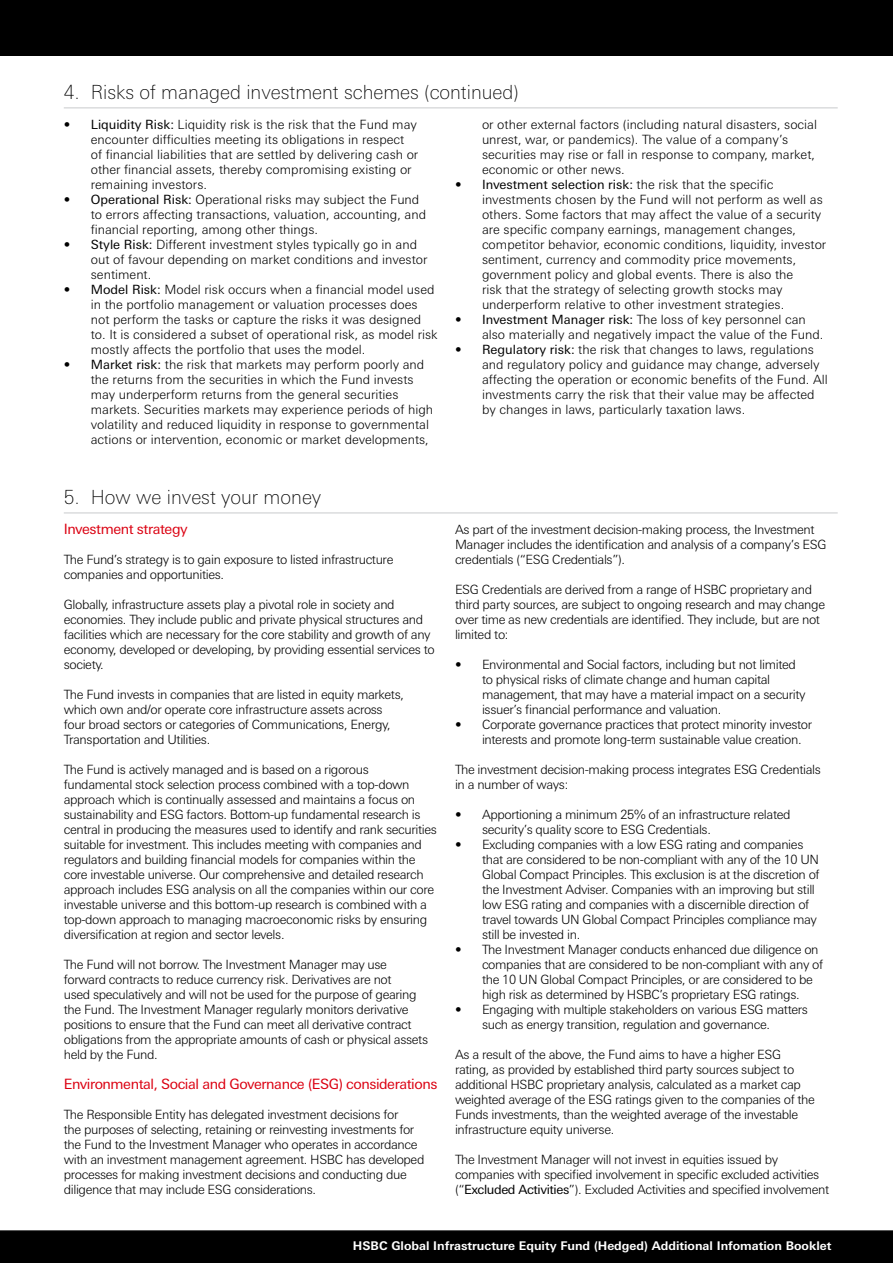
<style>
.page{position:relative;width:893px;height:1263px;background:#fff}
.page>*{position:absolute;margin:0;border:0;box-sizing:border-box;transform-origin:0 0}
.Artisan_heading_PDS{font:100 19.5px "Univers Nextfor HSBC";color:#000}
.t1{font:14.25px "Univers Nextfor HSBC";letter-spacing:-.03em;color:#db0011}
.t2{font:300 12.75px/15px "Univers Nextfor HSBC";letter-spacing:-.03em;color:#000}
.t3{font:300 12.75px/15px "Univers Nextfor HSBC";color:#000}
.t4{font:700 12px "Univers Nextfor HSBC";color:#fff}
.s1{font-weight:400}
</style>
<div class="page">
<div style="left:0;top:0;width:893px;height:55px;background:#000"></div>
<div style="left:0;top:1230px;width:893px;height:33px;background:#000"></div>
<hr style="left:64px;top:513px;width:774px;height:1px;background:#c9cacc">
<hr style="left:64px;top:108px;width:774px;height:1px;background:#c9cacc">
<p class="Artisan_heading_PDS" style="left:64px;top:78px;width:457px">4. Risks of managed investment schemes (continued)</p>
<p class="t3" style="left:91px;top:116px;width:329px;text-indent:-27px">• <span class="s1">Liquidity Risk:</span> Liquidity risk is the risk that the Fund may encounter difficulties meeting its obligations in respect of financial liabilities that are settled by delivering cash or other financial assets, thereby compromising existing or remaining investors.</p>
<p class="t3" style="left:91px;top:191px;width:337px;text-indent:-27px">• <span class="s1">Operational Risk:</span> Operational risks may subject the Fund to errors affecting transactions, valuation, accounting, and financial reporting, among other things.</p>
<p class="t3" style="left:91px;top:236px;width:338px;text-indent:-27px">• <span class="s1">Style Risk:</span> Different investment styles typically go in and out of favour depending on market conditions and investor sentiment.</p>
<p class="t3" style="left:91px;top:281px;width:349px;text-indent:-27px">• <span class="s1">Model Risk:</span> Model risk occurs when a financial model used in the portfolio management or valuation processes does not perform the tasks or capture the risks it was designed to. It is considered a subset of operational risk, as model risk mostly affects the portfolio that uses the model.</p>
<p class="t3" style="left:91px;top:356px;width:344px;text-indent:-27px">• <span class="s1">Market risk:</span> the risk that markets may perform poorly and the returns from the securities in which the Fund invests may underperform returns from the general securities markets. Securities markets may experience periods of high volatility and reduced liquidity in response to governmental actions or intervention, economic or market developments,</p>
<p class="Artisan_heading_PDS" style="left:64px;top:483px;width:259px">5. How we invest your money</p>
<p class="t1" style="left:64px;top:519px;width:125px">Investment strategy</p>
<p class="t2" style="left:64px;top:551px;width:331px">The Fund’s strategy is to gain exposure to listed infrastructure companies and opportunities.</p>
<p class="t2" style="left:64px;top:596px;width:372px">Globally, infrastructure assets play a pivotal role in society and economies. They include public and private physical structures and facilities which are necessary for the core stability and growth of any economy, developed or developing, by providing essential services to society.</p>
<p class="t2" style="left:64px;top:686px;width:342px">The Fund invests in companies that are listed in equity markets, which own and/or operate core infrastructure assets across four broad sectors or categories of Communications, Energy, Transportation and Utilities.</p>
<p class="t2" style="left:64px;top:761px;width:375px">The Fund is actively managed and is based on a rigorous fundamental stock selection process combined with a top-down approach which is continually assessed and maintains a focus on sustainability and ESG factors. Bottom-up fundamental research is central in producing the measures used to identify and rank securities suitable for investment. This includes meeting with companies and regulators and building financial models for companies within the core investable universe. Our comprehensive and detailed research approach includes ESG analysis on all the companies within our core investable universe and this bottom-up research is combined with a top-down approach to managing macroeconomic risks by ensuring diversification at region and sector levels.</p>
<p class="t2" style="left:64px;top:956px;width:366px">The Fund will not borrow. The Investment Manager may use forward contracts to reduce currency risk. Derivatives are not<br>used speculatively and will not be used for the purpose of gearing the Fund. The Investment Manager regularly monitors derivative positions to ensure that the Fund can meet all derivative contract obligations from the appropriate amounts of cash or physical assets held by the Fund.</p>
<p class="t1" style="left:64px;top:1074px;width:375px">Environmental, Social and Governance (ESG) considerations</p>
<p class="t2" style="left:64px;top:1106px;width:362px">The Responsible Entity has delegated investment decisions for<br>the purposes of selecting, retaining or reinvesting investments for the Fund to the Investment Manager who operates in accordance with an investment management agreement. HSBC has developed processes for making investment decisions and conducting due diligence that may include ESG considerations.</p>
<p class="t3" style="left:482px;top:116px;width:337px">or other external factors (including natural disasters, social unrest, war, or pandemics). The value of a company’s securities may rise or fall in response to company, market, economic or other news.</p>
<p class="t3" style="left:482px;top:176px;width:346px;text-indent:-27px">• <span class="s1">Investment selection risk:</span> the risk that the specific investments chosen by the Fund will not perform as well as others. Some factors that may affect the value of a security are specific company earnings, management changes, competitor behavior, economic conditions, liquidity, investor sentiment, currency and commodity price movements, government policy and global events. There is also the<br>risk that the strategy of selecting growth stocks may underperform relative to other investment strategies.</p>
<p class="t3" style="left:482px;top:311px;width:343px;text-indent:-27px">• <span class="s1">Investment Manager risk:</span> The loss of key personnel can also materially and negatively impact the value of the Fund.</p>
<p class="t3" style="left:482px;top:341px;width:347px;text-indent:-27px">• <span class="s1">Regulatory risk:</span> the risk that changes to laws, regulations and regulatory policy and guidance may change, adversely affecting the operation or economic benefits of the Fund. All investments carry the risk that their value may be affected by changes in laws, particularly taxation laws.</p>
<p class="t2" style="left:455px;top:521px;width:373px">As part of the investment decision-making process, the Investment<br>Manager includes the identification and analysis of a company’s ESG credentials (“ESG Credentials”).</p>
<p class="t2" style="left:455px;top:581px;width:372px">ESG Credentials are derived from a range of HSBC proprietary and third party sources, are subject to ongoing research and may change over time as new credentials are identified. They include, but are not limited to:</p>
<p class="t2" style="left:482px;top:656px;width:325px;text-indent:-27px">• Environmental and Social factors, including but not limited to physical risks of climate change and human capital management, that may have a material impact on a security issuer’s financial performance and valuation.</p>
<p class="t2" style="left:482px;top:716px;width:332px;text-indent:-27px">• Corporate governance practices that protect minority investor interests and promote long-term sustainable value creation.</p>
<p class="t2" style="left:455px;top:761px;width:367px">The investment decision-making process integrates ESG Credentials in a number of ways:</p>
<p class="t2" style="left:482px;top:806px;width:310px;text-indent:-27px">• Apportioning a minimum 25% of an infrastructure related security’s quality score to ESG Credentials.</p>
<p class="t2" style="left:482px;top:836px;width:339px;text-indent:-27px">• Excluding companies with a low ESG rating and companies that are considered to be non-compliant with any of the 10 UN Global Compact Principles. This exclusion is at the discretion of the Investment Adviser. Companies with an improving but still low ESG rating and companies with a discernible direction of travel towards UN Global Compact Principles compliance may still be invested in.</p>
<p class="t2" style="left:482px;top:941px;width:343px;text-indent:-27px">• The Investment Manager conducts enhanced due diligence on companies that are considered to be non-compliant with any of the 10 UN Global Compact Principles, or are considered to be high risk as determined by HSBC’s proprietary ESG ratings.</p>
<p class="t2" style="left:482px;top:1001px;width:327px;text-indent:-27px">• Engaging with multiple stakeholders on various ESG matters such as energy transition, regulation and governance.</p>
<p class="t2" style="left:455px;top:1046px;width:361px">As a result of the above, the Fund aims to have a higher ESG rating, as provided by established third party sources subject to additional HSBC proprietary analysis, calculated as a market cap weighted average of the ESG ratings given to the companies of the Funds investments, than the weighted average of the investable infrastructure equity universe.</p>
<p class="t2" style="left:455px;top:1151px;width:376px">The Investment Manager will not invest in equities issued by companies with specified involvement in specific excluded activities (“<span class="s1">Excluded Activities</span>”). Excluded Activities and specified involvement</p>
<p class="t4" style="left:353px;top:1237px;width:480px">HSBC Global Infrastructure Equity Fund (Hedged) Additional Infomation Booklet</p>
</div>
